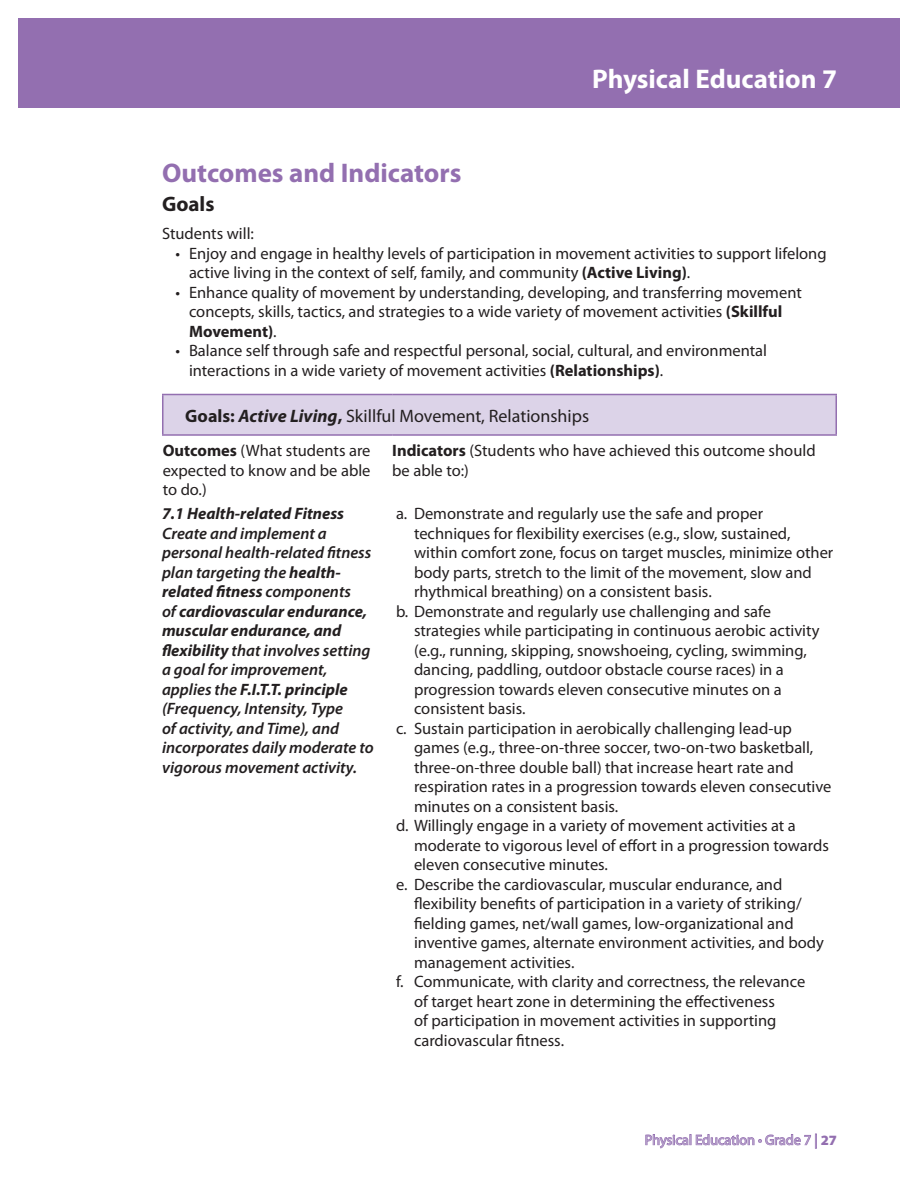
<style>
.page{position:relative;width:918px;height:1188px;background:#fff}
.page>*{position:absolute;margin:0;border:0;box-sizing:border-box;transform-origin:0 0}
.Body_-_Major_Heading{font:700 27px "Myriad Pro";color:#936fb0}
.Curriculum_Name_Righ{font:700 27px "Myriad Pro";color:#fff}
.Subtitle_Level_2_-_B{font:700 21px "Myriad Pro";color:#231f20}
.Goals_List{font:18px "Myriad Pro";color:#231f20}
.Indicators_-_Lettere{font:16.5px/19.5px "Myriad Pro";color:#231f20}
.Body_1_-_11pt__Bulle{font:16.5px/19.5px "Myriad Pro";color:#231f20}
.t1{font:italic 600 16.5px/19.5px "Myriad Pro";color:#231f20}
.Outcomes_and_Indicat{font:16.5px/19.5px "Myriad Pro";color:#231f20;text-align:justify}
.Body_1_-_11_pt_no_sp{font:16.5px "Myriad Pro";color:#231f20}
.Footer_RightPage_-_u{font:14.25px "Myriad Pro";color:#b69fcb}
.s1{font-weight:700}
.s2{font-weight:700;font-style:italic}
.s3{font-weight:900;color:#936fb0}
</style>
<div class="page">
<div style="left:18px;top:18px;width:882px;height:90px;background:#936fb0"></div>
<svg style="left:645px;top:1134px;width:171px;height:15px"></svg>
<div style="left:163px;top:394px;width:673px;height:41px;background:#dcd3e8"></div>
<hr style="left:162px;top:394px;width:230px;height:1px;background:#936fb0">
<hr style="left:162px;top:395px;width:2px;height:39px;background:#936fb0">
<hr style="left:392px;top:394px;width:445px;height:1px;background:#936fb0">
<hr style="left:836px;top:395px;width:1px;height:39px;background:#936fb0">
<hr style="left:162px;top:434px;width:230px;height:2px;background:#936fb0">
<hr style="left:392px;top:434px;width:445px;height:2px;background:#936fb0">
<p class="Curriculum_Name_Righ" style="left:592px;top:61px;width:246px">Physical Education 7</p>
<p class="Body_-_Major_Heading" style="left:162px;top:156px;width:301px">Outcomes and Indicators</p>
<p class="Subtitle_Level_2_-_B" style="left:162px;top:190px;width:54px">Goals</p>
<p class="Body_1_-_11_pt_no_sp" style="left:162px;top:224px;width:94px">Students will:</p>
<p class="Body_1_-_11pt__Bulle" style="left:189px;top:243px;width:639px;text-indent:-14px">• Enjoy and engage in healthy levels of participation in movement activities to support lifelong active living in the context of self, family, and community <span class="s1">(Active Living)</span>.</p>
<p class="Body_1_-_11pt__Bulle" style="left:189px;top:282px;width:614px;text-indent:-14px">• Enhance quality of movement by understanding, developing, and transferring movement concepts, skills, tactics, and strategies to a wide variety of movement activities <span class="s1">(Skillful<br>Movement)</span>.</p>
<p class="Body_1_-_11pt__Bulle" style="left:189px;top:341px;width:580px;text-indent:-14px">• Balance self through safe and respectful personal, social, cultural, and environmental interactions in a wide variety of movement activities <span class="s1">(Relationships)</span>.</p>
<p class="Goals_List" style="left:185px;top:404px;width:405px"><span class="s1">Goals:</span> <span class="s2">Active Living</span><span class="s1">,</span> Skillful Movement, Relationships</p>
<p class="Outcomes_and_Indicat" style="left:163px;top:441px;width:209px"><span class="s1">Outcomes</span> (What students are expected to know and be able to do.)</p>
<p class="Outcomes_and_Indicat" style="left:392px;top:441px;width:425px"><span class="s1">Indicators</span> (Students who have achieved this outcome should be able to:)</p>
<p class="Indicators_-_Lettere" style="left:414px;top:504px;width:421px;text-indent:-18px">a. Demonstrate and regularly use the safe and proper techniques for flexibility exercises (e.g., slow, sustained, within comfort zone, focus on target muscles, minimize other body parts, stretch to the limit of the movement, slow and rhythmical breathing) on a consistent basis.</p>
<p class="Indicators_-_Lettere" style="left:414px;top:601px;width:407px;text-indent:-18px">b. Demonstrate and regularly use challenging and safe strategies while participating in continuous aerobic activity (e.g., running, skipping, snowshoeing, cycling, swimming, dancing, paddling, outdoor obstacle course races) in a progression towards eleven consecutive minutes on a consistent basis.</p>
<p class="Indicators_-_Lettere" style="left:414px;top:718px;width:419px;text-indent:-18px">c. Sustain participation in aerobically challenging lead-up games (e.g., three-on-three soccer, two-on-two basketball, three-on-three double ball) that increase heart rate and respiration rates in a progression towards eleven consecutive minutes on a consistent basis.</p>
<p class="Indicators_-_Lettere" style="left:414px;top:816px;width:416px;text-indent:-18px">d. Willingly engage in a variety of movement activities at a moderate to vigorous level of effort in a progression towards eleven consecutive minutes.</p>
<p class="Indicators_-_Lettere" style="left:414px;top:874px;width:411px;text-indent:-18px">e. Describe the cardiovascular, muscular endurance, and flexibility benefits of participation in a variety of striking/ fielding games, net/wall games, low-organizational and inventive games, alternate environment activities, and body management activities.</p>
<p class="Indicators_-_Lettere" style="left:414px;top:972px;width:393px;text-indent:-18px">f. Communicate, with clarity and correctness, the relevance of target heart zone in determining the effectiveness<br>of participation in movement activities in supporting cardiovascular fitness.</p>
<p class="t1" style="left:162px;top:504px;width:213px"><span class="s1">7.1 Health-related Fitness<br></span>Create and implement a personal health-related fitness plan targeting the <span class="s1">health&shy;related fitness</span> components<br>of <span class="s1">cardiovascular endurance, muscular endurance, and flexibility</span> that involves setting a goal for improvement, applies the <span class="s1">F.I.T.T. principle </span>(Frequency, Intensity, Type<br>of activity, and Time), and incorporates daily moderate to vigorous movement activity.</p>
<p class="Footer_RightPage_-_u" style="left:645px;top:1131px;width:194px">Physical Education • Grade 7 | <span class="s3">27</span></p>
</div>
